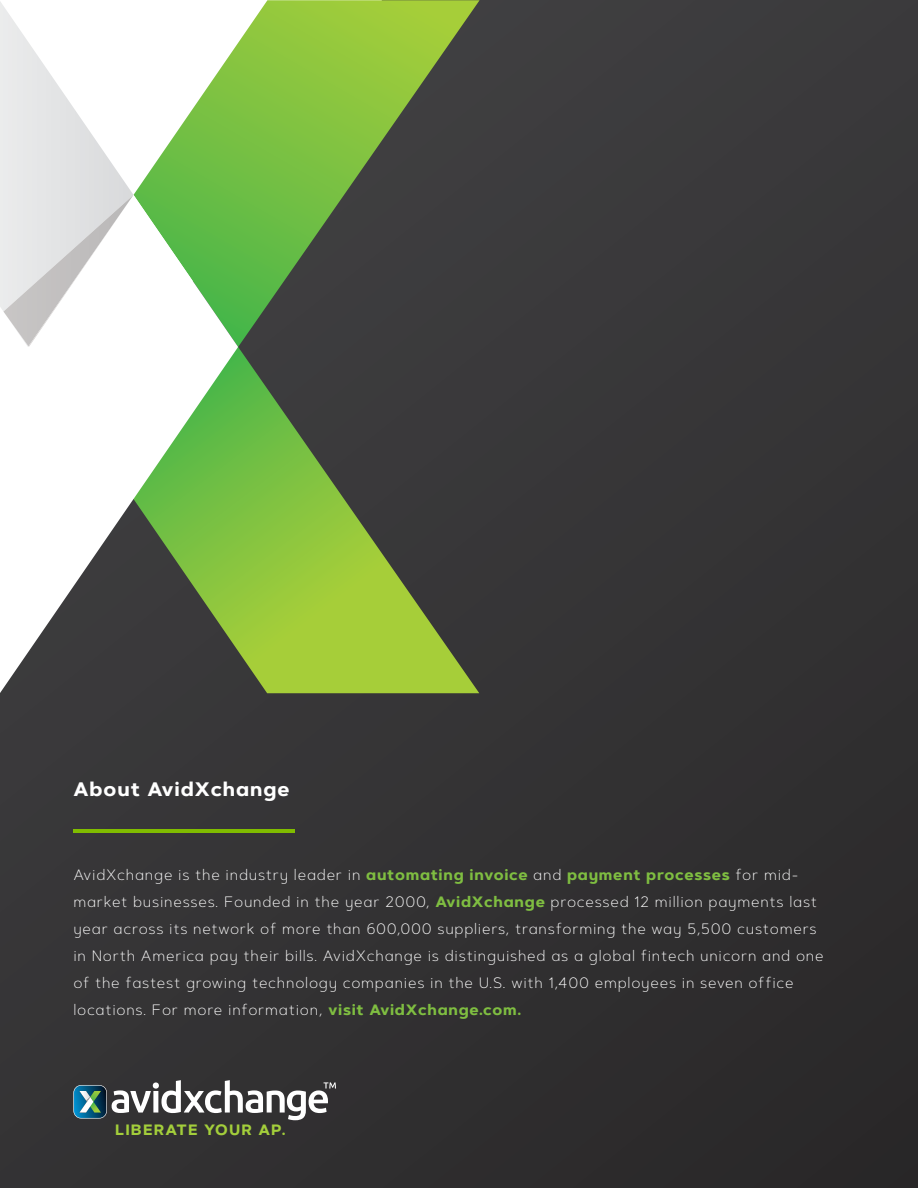
<style>
.page{position:relative;width:918px;height:1188px;background:#343334}
.page>*{position:absolute;margin:0;border:0;box-sizing:border-box;transform-origin:0 0}
.t1{font:700 19.5px "Artegra Sans Alt";letter-spacing:.05em;color:#fff}
.t2{font:200 15px/27px "Artegra Sans Alt";letter-spacing:.05em;color:#fff}
.t3{font:700 15px "Artegra Sans Alt";letter-spacing:.075em;color:#a3ce3b}
.s1{font-weight:700;color:#7fbe41}
</style>
<div class="page">
<svg style="left:134px;top:0;width:346px;height:347px"></svg>
<svg style="left:238px;top:347px;width:241px;height:346px"></svg>
<svg style="left:0;top:1px;width:238px;height:194px"></svg>
<svg style="left:0;top:195px;width:238px;height:498px"></svg>
<svg style="left:3px;top:195px;width:131px;height:152px"></svg>
<svg style="left:73px;top:1080px;width:263px;height:40px"></svg>
<hr style="left:73px;top:829px;width:222px;height:4px;background:#80bc00">
<h1 class="t1" style="left:73px;top:775px;width:218px">About AvidXchange</h1>
<p class="t2" style="left:73px;top:861px;width:752px">AvidXchange is the industry leader in <span class="s1">automating invoice</span> and <span class="s1">payment processes</span> for mid&shy;market businesses. Founded in the year 2000, <span class="s1">AvidXchange</span> processed 12 million payments last year across its network of more than 600,000 suppliers, transforming the way 5,500 customers in North America pay their bills. AvidXchange is distinguished as a global fintech unicorn and one of the fastest growing technology companies in the U.S. with 1,400 employees in seven office locations. For more information, <span class="s1">visit AvidXchange.com.</span></p>
<p class="t3" style="left:115px;top:1119px;width:172px">LIBERATE YOUR AP.</p>
</div>
